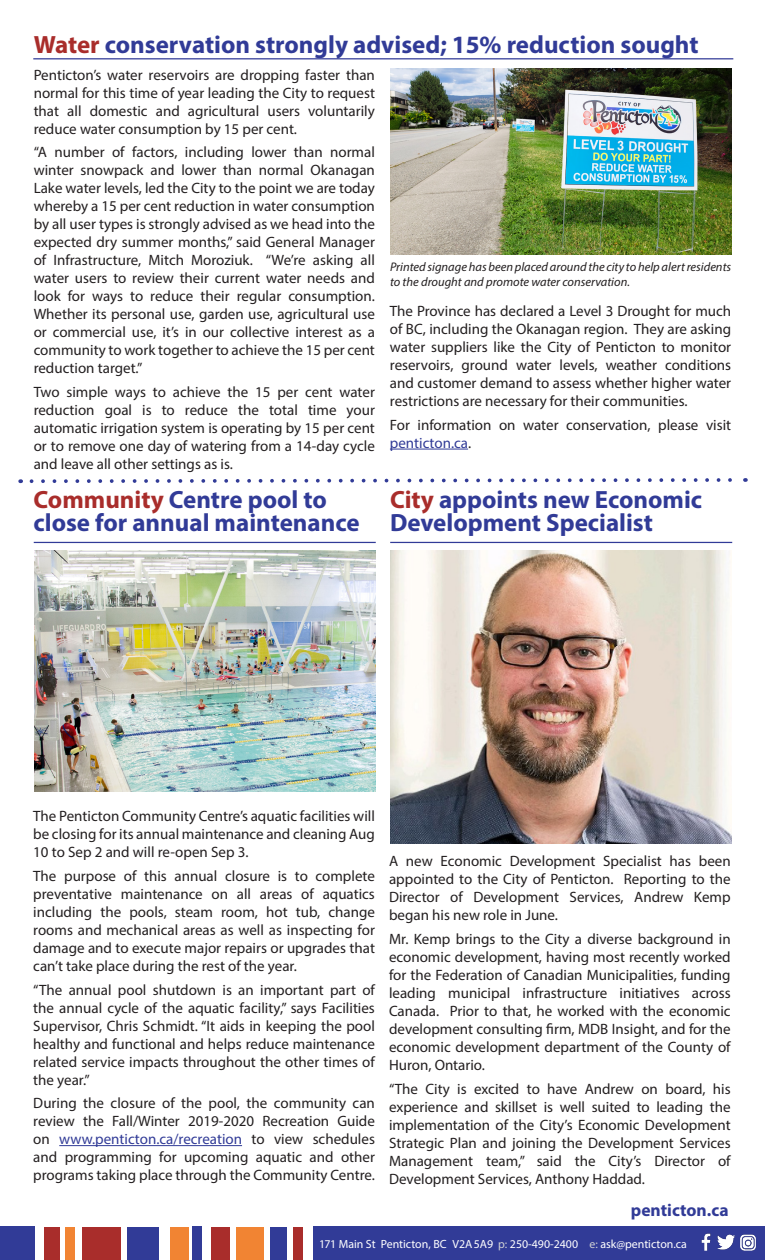
<style>
.page{position:relative;width:765px;height:1260px;background:#fff}
.page>*{position:absolute;margin:0;border:0;box-sizing:border-box;transform-origin:0 0}
.Default{font:700 25px/22.5px "Myriad Pro";color:#313b97}
.t1{font:700 17.5px "Myriad Pro";color:#313b97}
.t2{font:15px/18px "Myriad Pro";color:#231f20;text-align:justify}
.t3{font:italic 12.5px/15px "Myriad Pro";color:#231f20}
.t4{font:11.88px "Myriad Pro";color:#fff}
.s1{color:#a92d2b}
.s2{color:#313b97}
.s3{color:#d1d2d4}
</style>
<div class="page">
<div style="left:0;top:1227px;width:34px;height:33px;background:#313b97"></div>
<div style="left:82px;top:1227px;width:38px;height:33px;background:#a92d2b"></div>
<div style="left:45px;top:1227px;width:15px;height:33px;background:#a92d2b"></div>
<div style="left:127px;top:1227px;width:32px;height:33px;background:#313b97"></div>
<div style="left:170px;top:1227px;width:19px;height:33px;background:#f18433"></div>
<div style="left:192px;top:1227px;width:10px;height:33px;background:#313b97"></div>
<div style="left:66px;top:1227px;width:9px;height:33px;background:#f18433"></div>
<div style="left:211px;top:1227px;width:19px;height:33px;background:#a92d2b"></div>
<div style="left:236px;top:1227px;width:27px;height:33px;background:#f18433"></div>
<div style="left:270px;top:1227px;width:17px;height:33px;background:#313b97"></div>
<div style="left:293px;top:1227px;width:9px;height:33px;background:#a92d2b"></div>
<div style="left:313px;top:1227px;width:452px;height:33px;background:#313b97"></div>
<img style="left:701px;top:1233px;width:10px;height:17px">
<img style="left:717px;top:1234px;width:18px;height:16px">
<img style="left:740px;top:1234px;width:16px;height:17px">
<hr style="left:390px;top:449px;width:78px;height:1px;background:#313b97">
<hr style="left:59px;top:1145px;width:183px;height:1px;background:#313b97">
<img style="left:390px;top:68px;width:341px;height:187px">
<hr style="left:34px;top:542px;width:342px;height:1px;background:#323b98">
<hr style="left:33px;top:58px;width:700px;height:1px;background:#323b98">
<svg style="left:29px;top:478px;width:717px;height:5px"></svg>
<img style="left:34px;top:550px;width:342px;height:242px">
<img style="left:390px;top:550px;width:341px;height:293px">
<hr style="left:390px;top:542px;width:342px;height:1px;background:#323b98">
<p class="Default" style="left:34px;top:32px;width:666px"><span class="s1">Water</span> conservation strongly advised; 15% reduction sought</p>
<p class="t2" style="left:34px;top:65px;width:343px">Penticton’s water reservoirs are dropping faster than normal for this time of year leading the City to request that all domestic and agricultural users voluntarily reduce water consumption by 15 per cent.</p>
<p class="t2" style="left:34px;top:143px;width:343px">“A number of factors, including lower than normal winter snowpack and lower than normal Okanagan Lake water levels, led the City to the point we are today whereby a 15 per cent reduction in water consumption by all user types is strongly advised as we head into the expected dry summer months,” said General Manager of Infrastructure, Mitch Moroziuk. “We’re asking all water users to review their current water needs and look for ways to reduce their regular consumption.<br>Whether its personal use, garden use, agricultural use or commercial use, it’s in our collective interest as a community to work together to achieve the 15 per cent reduction target.”</p>
<p class="t2" style="left:34px;top:383px;width:343px">Two simple ways to achieve the 15 per cent water reduction goal is to reduce the total time your automatic irrigation system is operating by 15 per cent or to remove one day of watering from a 14-day cycle and leave all other settings as is.</p>
<p class="Default" style="left:34px;top:488px;width:328px"><span class="s1">Community</span> Centre pool to close for annual maintenance</p>
<p class="t3" style="left:390px;top:259px;width:343px">Printed signage has been placed around the city to help alert residents to the drought and promote water conservation.</p>
<p class="t2" style="left:390px;top:302px;width:343px">The Province has declared a Level 3 Drought for much of BC, including the Okanagan region. They are asking water suppliers like the City of Penticton to monitor reservoirs, ground water levels, weather conditions and customer demand to assess whether higher water restrictions are necessary for their communities.</p>
<p class="t2" style="left:390px;top:415px;width:343px">For information on water conservation, please visit <span class="s2">penticton.ca</span>.</p>
<p class="Default" style="left:390px;top:488px;width:314px"><span class="s1">City</span> appoints new Economic<br>Development Specialist</p>
<p class="t2" style="left:33px;top:807px;width:343px">The Penticton Community Centre’s aquatic facilities will be closing for its annual maintenance and cleaning Aug 10 to Sep 2 and will re-open Sep 3.</p>
<p class="t2" style="left:33px;top:867px;width:343px">The purpose of this annual closure is to complete preventative maintenance on all areas of aquatics including the pools, steam room, hot tub, change rooms and mechanical areas as well as inspecting for damage and to execute major repairs or upgrades that can’t take place during the rest of the year.</p>
<p class="t2" style="left:33px;top:980px;width:343px">“The annual pool shutdown is an important part of the annual cycle of the aquatic facility,” says Facilities Supervisor, Chris Schmidt. “It aids in keeping the pool healthy and functional and helps reduce maintenance related service impacts throughout the other times of the year.”</p>
<p class="t2" style="left:33px;top:1094px;width:343px">During the closure of the pool, the community can review the Fall/Winter 2019-2020 Recreation Guide on <span class="s2">www.penticton.ca/recreation</span> to view schedules and programming for upcoming aquatic and other programs taking place through the Community Centre.</p>
<p class="t2" style="left:389px;top:852px;width:343px">A new Economic Development Specialist has been appointed to the City of Penticton. Reporting to the Director of Development Services, Andrew Kemp began his new role in June.</p>
<p class="t2" style="left:389px;top:930px;width:343px">Mr. Kemp brings to the City a diverse background in economic development, having most recently worked for the Federation of Canadian Municipalities, funding leading municipal infrastructure initiatives across Canada. Prior to that, he worked with the economic development consulting firm, MDB Insight, and for the economic development department of the County of Huron, Ontario.</p>
<p class="t2" style="left:389px;top:1079px;width:343px">“The City is excited to have Andrew on board, his experience and skillset is well suited to leading the implementation of the City’s Economic Development Strategic Plan and joining the Development Services Management team,” said the City’s Director of Development Services, Anthony Haddad.</p>
<p class="t1" style="left:631px;top:1199px;width:99px">penticton.ca</p>
<p class="t4" style="left:319px;top:1236px;width:369px">171 Main St Penticton, BC V2A 5A9 <span class="s3">p:</span> 250-490-2400 <span class="s3">e:</span> ask@penticton.ca</p>
</div>
